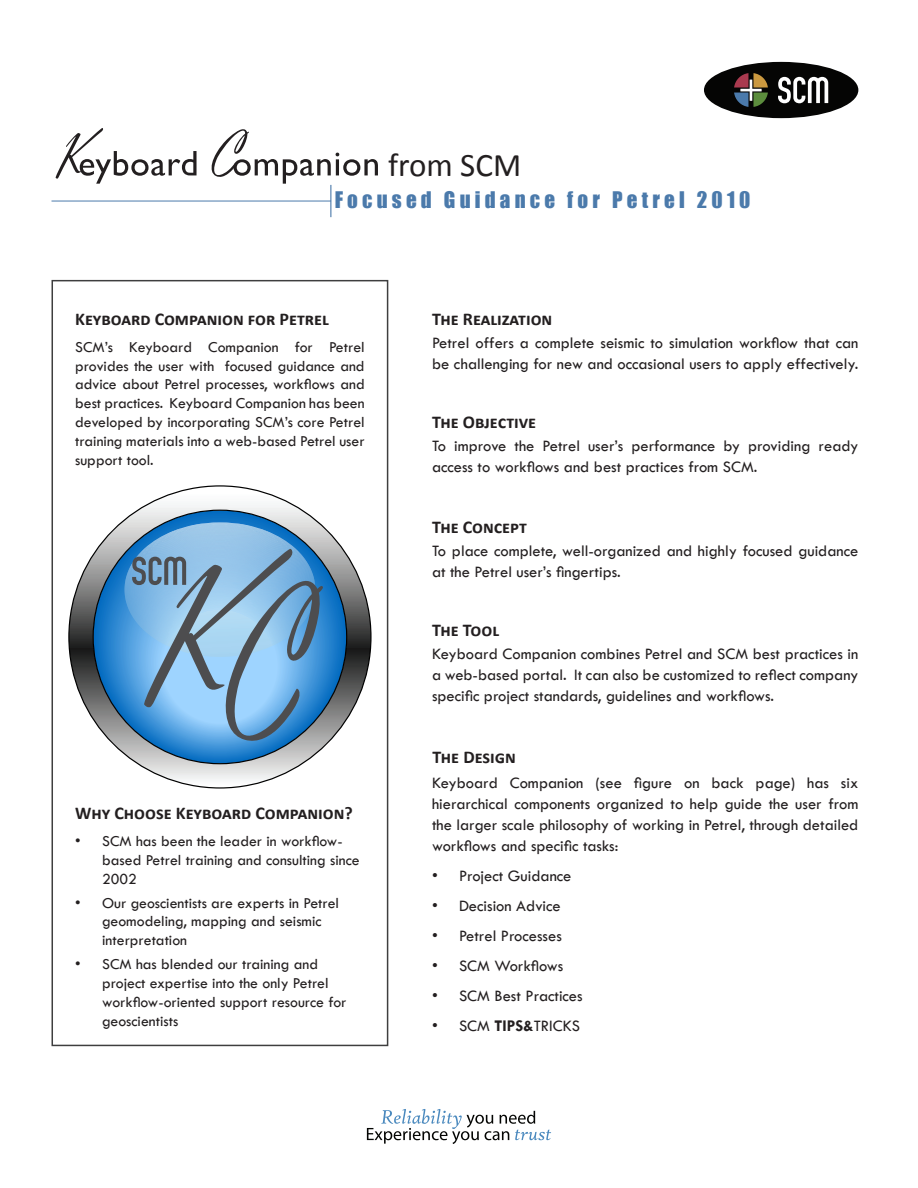
<style>
.page{position:relative;width:918px;height:1188px;background:#fff}
.page>*{position:absolute;margin:0;border:0;box-sizing:border-box;transform-origin:0 0}
.t1{font:33px "Calibri";color:#231f20}
.t2{font:21px "Impact";letter-spacing:.2em;color:#4b7aab}
.t3{font:700 18px "Calibri";color:#231f20}
.t4{font:16.5px/21px "Tw Cen";color:#231f20}
.t5{font:15.75px/18.9px "Tw Cen";color:#231f20}
.s1{font-weight:700}
</style>
<div class="page">
<hr style="left:52px;top:201px;width:279px;height:1px;background:#4b7aab">
<hr style="left:330px;top:185px;width:1px;height:32px;background:#4b7aab">
<svg style="left:367px;top:1109px;width:184px;height:35px"></svg>
<div style="left:704px;top:62px;width:154px;height:56px;background:#050504;border-radius:50%"></div>
<svg style="left:778px;top:77px;width:50px;height:26px"></svg>
<svg style="left:734px;top:73px;width:34px;height:34px"></svg>
<svg style="left:55px;top:128px;width:142px;height:56px"></svg>
<svg style="left:211px;top:129px;width:167px;height:55px"></svg>
<div style="left:52px;top:280px;width:336px;height:766px;border:2px solid #3e3e3f"></div>
<svg style="left:68px;top:485px;width:304px;height:304px"></svg>
<svg style="left:116px;top:522px;width:208px;height:229px;background:#72a4cc"></svg>
<p class="t1" style="left:388px;top:145px;width:135px">from SCM</p>
<p class="t2" style="left:335px;top:184px;width:417px">Focused Guidance for Petrel 2010</p>
<p class="t3" style="left:75px;top:308px;width:255px">Keyboard Companion for Petrel</p>
<p class="t3" style="left:432px;top:308px;width:122px">The Realization</p>
<p class="t5" style="left:75px;top:337px;width:291px;text-align:justify">SCM’s Keyboard Companion for Petrel provides the user with focused guidance and advice about Petrel processes, workflows and best practices. Keyboard Companion has been developed by incorporating SCM’s core Petrel training materials into a web-based Petrel user support tool.</p>
<p class="t4" style="left:432px;top:332px;width:428px">Petrel offers a complete seismic to simulation workflow that can be challenging for new and occasional users to apply effectively.</p>
<p class="t3" style="left:432px;top:411px;width:106px">The Objective</p>
<p class="t4" style="left:432px;top:436px;width:428px">To improve the Petrel user’s performance by providing ready access to workflows and best practices from SCM.</p>
<p class="t3" style="left:432px;top:516px;width:96px">The Concept</p>
<p class="t4" style="left:432px;top:541px;width:428px">To place complete, well-organized and highly focused guidance at the Petrel user’s fingertips.</p>
<p class="t3" style="left:432px;top:619px;width:69px">The Tool</p>
<p class="t4" style="left:432px;top:644px;width:428px;text-align:justify">Keyboard Companion combines Petrel and SCM best practices in a web-based portal. It can also be customized to reflect company specific project standards, guidelines and workflows.</p>
<p class="t3" style="left:75px;top:802px;width:279px">Why Choose Keyboard Companion?</p>
<p class="t5" style="left:102px;top:831px;width:259px;text-indent:-27px">• SCM has been the leader in workflow&shy;based Petrel training and consulting since<br>2002</p>
<p class="t5" style="left:102px;top:893px;width:238px;text-indent:-27px">• Our geoscientists are experts in Petrel geomodeling, mapping and seismic interpretation</p>
<p class="t5" style="left:102px;top:955px;width:246px;text-indent:-27px">• SCM has blended our training and project expertise into the only Petrel workflow-oriented support resource for geoscientists</p>
<p class="t3" style="left:432px;top:746px;width:85px">The Design</p>
<p class="t4" style="left:432px;top:772px;width:428px;text-align:justify">Keyboard Companion (see figure on back page) has six hierarchical components organized to help guide the user from the larger scale philosophy of working in Petrel, through detailed workflows and specific tasks:</p>
<p class="t4" style="left:432px;top:865px;width:141px">• Project Guidance</p>
<p class="t4" style="left:432px;top:895px;width:130px">• Decision Advice</p>
<p class="t4" style="left:432px;top:925px;width:131px">• Petrel Processes</p>
<p class="t4" style="left:432px;top:955px;width:133px">• SCM Workflows</p>
<p class="t4" style="left:432px;top:985px;width:152px">• SCM Best Practices</p>
<p class="t4" style="left:432px;top:1015px;width:150px">• SCM <span class="s1">TIPS&amp;</span>TRICKS</p>
</div>
